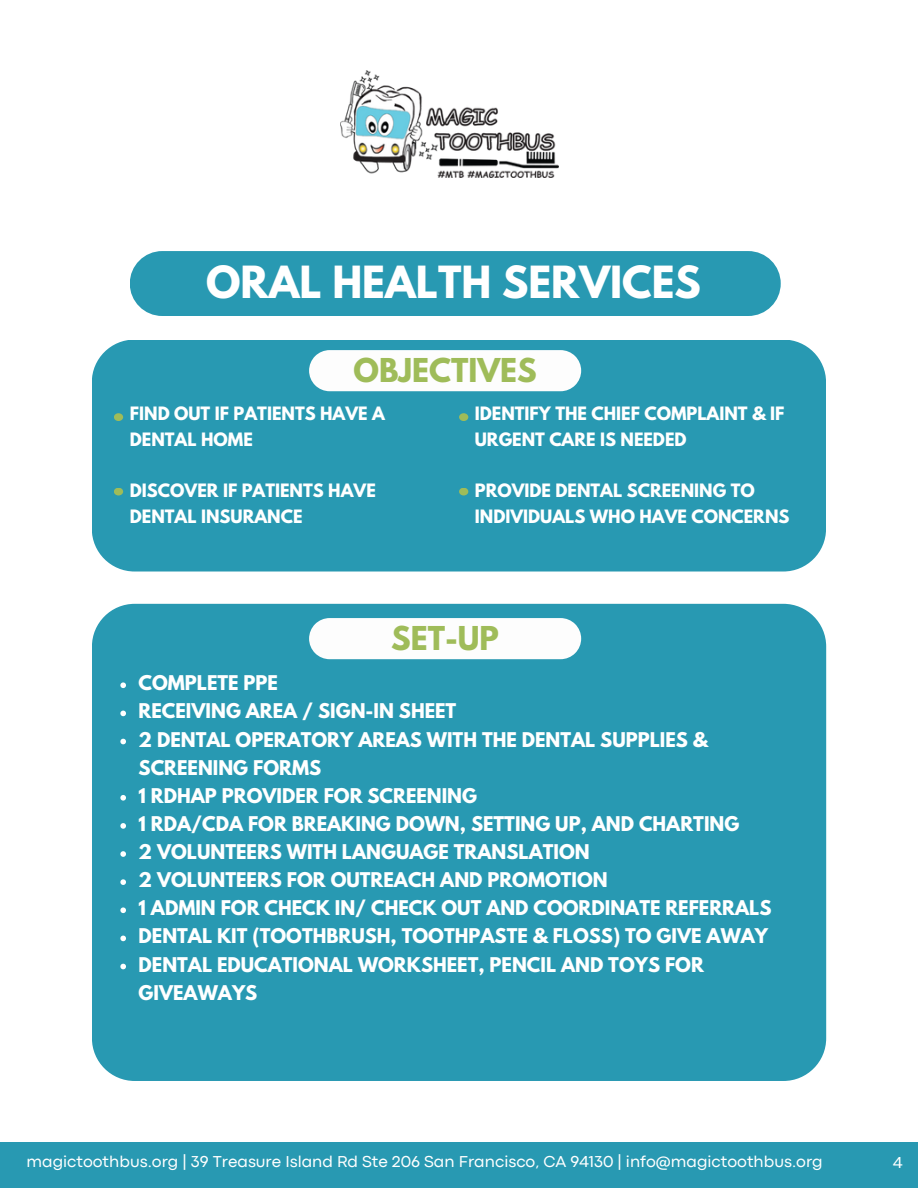
<style>
.page{position:relative;width:918px;height:1188px;background:#fff}
.page>*{position:absolute;margin:0;border:0;box-sizing:border-box;transform-origin:0 0}
.t1{font:700 39.3px "League Spartan";color:#fff}
.t2{font:700 29.1px "League Spartan";color:#9fbc59}
.t3{font:700 18px/28.2px "League Spartan";color:#fff}
.t4{font:16.5px "Codec Pro";color:#fff}
.t5{font:700 16.35px/25.8px "League Spartan";color:#fff}
</style>
<div class="page">
<div style="left:130px;top:251px;width:651px;height:65px;background:#2899b2;border-radius:32px"></div>
<div style="left:92px;top:340px;width:734px;height:232px;background:#2899b2;border-radius:43px"></div>
<div style="left:309px;top:350px;width:272px;height:41px;background:#fdfdfd"></div>
<div style="left:114px;top:413px;width:9px;height:8px;background:#9fbc59;border-radius:50%"></div>
<div style="left:114px;top:488px;width:9px;height:8px;background:#9fbc59;border-radius:50%"></div>
<div style="left:459px;top:413px;width:9px;height:8px;background:#9fbc59;border-radius:50%"></div>
<div style="left:459px;top:488px;width:9px;height:8px;background:#9fbc59;border-radius:50%"></div>
<div style="left:92px;top:604px;width:734px;height:477px;background:#2899b2;border-radius:43px"></div>
<div style="left:309px;top:618px;width:272px;height:41px;background:#fdfdfd"></div>
<svg style="left:120px;top:682px;width:6px;height:6px"></svg>
<svg style="left:120px;top:711px;width:6px;height:5px"></svg>
<svg style="left:120px;top:739px;width:6px;height:5px"></svg>
<svg style="left:120px;top:795px;width:6px;height:6px"></svg>
<svg style="left:120px;top:823px;width:6px;height:6px"></svg>
<svg style="left:120px;top:851px;width:6px;height:6px"></svg>
<svg style="left:120px;top:879px;width:6px;height:6px"></svg>
<svg style="left:120px;top:907px;width:6px;height:6px"></svg>
<svg style="left:120px;top:936px;width:6px;height:5px"></svg>
<svg style="left:120px;top:964px;width:6px;height:5px"></svg>
<img style="left:341px;top:71px;width:218px;height:107px">
<div style="left:0;top:1142px;width:918px;height:46px;background:#2899b2"></div>
<p class="t1" style="left:206px;top:263px;width:496px">ORAL HEALTH SERVICES</p>
<h1 class="t2" style="left:354px;top:356px;width:185px">OBJECTIVES</h1>
<h2 class="t5" style="left:130px;top:402px;width:257px">FIND OUT IF PATIENTS HAVE A<br>DENTAL HOME</h2>
<h3 class="t5" style="left:130px;top:480px;width:247px">DISCOVER IF PATIENTS HAVE<br>DENTAL INSURANCE</h3>
<h3 class="t5" style="left:475px;top:402px;width:311px">IDENTIFY THE CHIEF COMPLAINT &amp; IF<br>URGENT CARE IS NEEDED</h3>
<h3 class="t5" style="left:475px;top:480px;width:316px">PROVIDE DENTAL SCREENING TO<br>INDIVIDUALS WHO HAVE CONCERNS</h3>
<h3 class="t2" style="left:391px;top:624px;width:109px">SET-UP</h3>
<h2 class="t3" style="left:139px;top:671px;width:141px">COMPLETE PPE</h2>
<p class="t3" style="left:139px;top:699px;width:319px">RECEIVING AREA / SIGN-IN SHEET</p>
<p class="t3" style="left:139px;top:728px;width:571px">2 DENTAL OPERATORY AREAS WITH THE DENTAL SUPPLIES &amp;<br>SCREENING FORMS</p>
<p class="t3" style="left:139px;top:784px;width:340px">1 RDHAP PROVIDER FOR SCREENING</p>
<p class="t3" style="left:139px;top:812px;width:602px">1 RDA/CDA FOR BREAKING DOWN, SETTING UP, AND CHARTING</p>
<p class="t3" style="left:139px;top:840px;width:453px">2 VOLUNTEERS WITH LANGUAGE TRANSLATION</p>
<p class="t3" style="left:139px;top:868px;width:471px">2 VOLUNTEERS FOR OUTREACH AND PROMOTION</p>
<p class="t3" style="left:139px;top:896px;width:634px">1 ADMIN FOR CHECK IN/ CHECK OUT AND COORDINATE REFERRALS</p>
<p class="t3" style="left:139px;top:924px;width:631px">DENTAL KIT (TOOTHBRUSH, TOOTHPASTE &amp; FLOSS) TO GIVE AWAY</p>
<p class="t3" style="left:139px;top:953px;width:567px">DENTAL EDUCATIONAL WORKSHEET, PENCIL AND TOYS FOR<br>GIVEAWAYS</p>
<p class="t4" style="left:26px;top:1156px;width:798px">magictoothbus.org | 39 Treasure Island Rd Ste 206 San Francisco, CA 94130 | info@magictoothbus.org</p>
<p class="t4" style="left:893px;top:1156px;width:11px">4</p>
</div>
